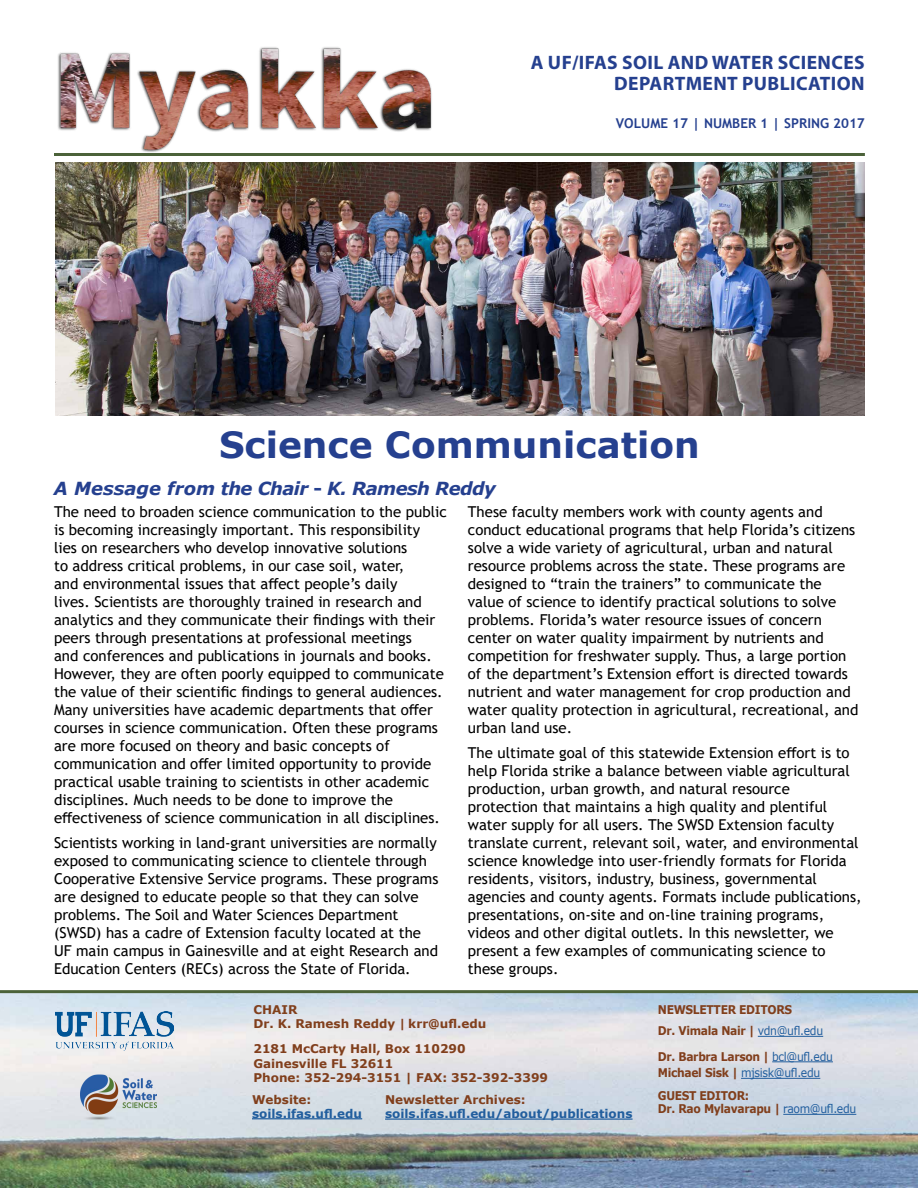
<style>
.page{position:relative;width:918px;height:1188px;background:#fff}
.page>*{position:absolute;margin:0;border:0;box-sizing:border-box;transform-origin:0 0}
.t1{font:700 36px "Verdana";color:#25408f}
.t2{font:700 19.5px/21px "Myriad Pro";letter-spacing:.02em;color:#25408f;text-align:right}
.t3{font:italic 700 18px "Verdana";letter-spacing:-.03em;color:#25408f}
.t4{font:15px/18px "Trebuchet MS";color:#000}
.t5{font:700 13.5px "Trebuchet MS";color:#25408f}
.t6{font:700 12px/14.4px "Verdana";color:#813f1c}
.t7{font:700 12px/21px "Verdana";letter-spacing:-.03em;color:#813f1c;scale:.9 1}
.t8{font:700 12px "Verdana";color:#215e9e}
.s1{font-style:normal}
.s2{font-weight:400;color:#215e9e}
</style>
<div class="page">
<img style="left:0;top:993px;width:918px;height:195px">
<img style="left:55px;top:162px;width:810px;height:253px">
<hr style="left:0;top:990px;width:918px;height:3px;background:#4b6239">
<img style="left:80px;top:1074px;width:76px;height:47px">
<img style="left:56px;top:1011px;width:118px;height:39px">
<img style="left:57px;top:47px;width:375px;height:105px">
<hr style="left:54px;top:153px;width:811px;height:3px;background:#4b6239">
<hr style="left:758px;top:1036px;width:65px;height:1px;background:#215e9e">
<hr style="left:772px;top:1061px;width:61px;height:1px;background:#215e9e">
<hr style="left:741px;top:1078px;width:79px;height:1px;background:#215e9e">
<hr style="left:783px;top:1114px;width:73px;height:1px;background:#215e9e">
<hr style="left:252px;top:1118px;width:110px;height:1px;background:#215e9e">
<hr style="left:385px;top:1118px;width:248px;height:2px;background:#215e9e">
<h2 class="t2" style="left:531px;top:51px;width:335px">A UF/IFAS SOIL AND WATER SCIENCES<br>DEPARTMENT PUBLICATION</h2>
<p class="t5" style="left:616px;top:115px;width:250px">VOLUME 17 | NUMBER 1 | SPRING 2017</p>
<h1 class="t1" style="left:219px;top:420px;width:482px">Science Communication</h1>
<p class="t3" style="left:54px;top:476px;width:443px">A Message from the Chair <span class="s1">-</span> K. Ramesh Reddy</p>
<p class="t4" style="left:54px;top:502px;width:394px">The need to broaden science communication to the public is becoming increasingly important. This responsibility lies on researchers who develop innovative solutions<br>to address critical problems, in our case soil, water,<br>and environmental issues that affect people’s daily<br>lives. Scientists are thoroughly trained in research and analytics and they communicate their findings with their peers through presentations at professional meetings<br>and conferences and publications in journals and books.<br>However, they are often poorly equipped to communicate the value of their scientific findings to general audiences.<br>Many universities have academic departments that offer courses in science communication. Often these programs are more focused on theory and basic concepts of communication and offer limited opportunity to provide practical usable training to scientists in other academic disciplines. Much needs to be done to improve the effectiveness of science communication in all disciplines.</p>
<p class="t4" style="left:54px;top:834px;width:386px">Scientists working in land-grant universities are normally exposed to communicating science to clientele through Cooperative Extensive Service programs. These programs are designed to educate people so that they can solve problems. The Soil and Water Sciences Department (SWSD) has a cadre of Extension faculty located at the UF main campus in Gainesville and at eight Research and Education Centers (RECs) across the State of Florida.</p>
<p class="t4" style="left:468px;top:502px;width:392px">These faculty members work with county agents and conduct educational programs that help Florida’s citizens solve a wide variety of agricultural, urban and natural resource problems across the state. These programs are designed to “train the trainers” to communicate the value of science to identify practical solutions to solve problems. Florida’s water resource issues of concern center on water quality impairment by nutrients and competition for freshwater supply. Thus, a large portion of the department’s Extension effort is directed towards nutrient and water management for crop production and water quality protection in agricultural, recreational, and urban land use.</p>
<p class="t4" style="left:468px;top:744px;width:395px">The ultimate goal of this statewide Extension effort is to help Florida strike a balance between viable agricultural production, urban growth, and natural resource protection that maintains a high quality and plentiful water supply for all users. The SWSD Extension faculty translate current, relevant soil, water, and environmental science knowledge into user-friendly formats for Florida residents, visitors, industry, business, governmental agencies and county agents. Formats include publications, presentations, on-site and on-line training programs, videos and other digital outlets. In this newsletter, we present a few examples of communicating science to these groups.</p>
<p class="t6" style="left:253px;top:1003px;width:234px;line-height:13.5px">CHAIR<br>Dr. K. Ramesh Reddy | krr@ufl.edu</p>
<p class="t6" style="left:253px;top:1042px;width:296px">2181 McCarty Hall, Box 110290<br>Gainesville FL 32611<br>Phone: 352-294-3151 | FAX: 352-392-3399</p>
<p class="t6" style="left:252px;top:1092px;width:61px">Website:</p>
<p class="t8" style="left:252px;top:1105px;width:112px">soils.ifas.ufl.edu</p>
<p class="t6" style="left:385px;top:1092px;width:142px">Newsletter Archives:</p>
<p class="t8" style="left:385px;top:1105px;width:249px">soils.ifas.ufl.edu/about/publications</p>
<p class="t7" style="left:658px;top:999px;width:185px">NEWSLETTER EDITORS<br>Dr. Vimala Nair | <span class="s2">vdn@ufl.edu</span></p>
<p class="t7" style="left:658px;top:1048px;width:196px;line-height:16.5px">Dr. Barbra Larson | <span class="s2">bcl@ufl.edu<br></span>Michael Sisk | <span class="s2">mjsisk@ufl.edu</span></p>
<p class="t7" style="left:658px;top:1088px;width:222px;line-height:13.5px">GUEST EDITOR:<br>Dr. Rao Mylavarapu | <span class="s2">raom@ufl.edu</span></p>
</div>
